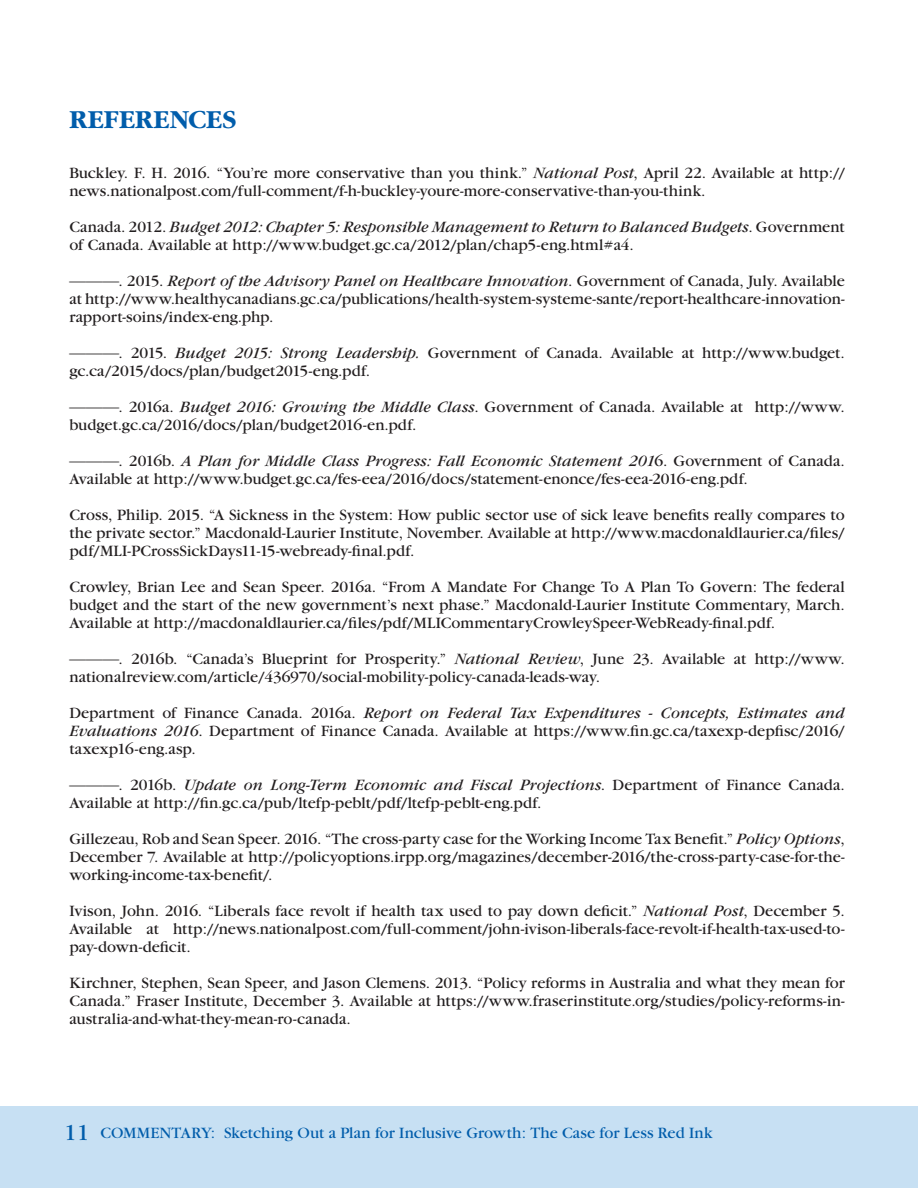
<style>
.page{position:relative;width:918px;height:1188px;background:#fff}
.page>*{position:absolute;margin:0;border:0;box-sizing:border-box;transform-origin:0 0}
.t1{font:700 27px "Garamond";letter-spacing:-.005em;color:#015dab}
.t2{font:16.5px/18px "Garamond";color:#231f20}
.t3{font:16.5px "Garamond";color:#015dab}
.s1{font-style:italic}
.s2{font-family:"Times New Roman"}
.s3{font-size:24px}
</style>
<div class="page">
<div style="left:0;top:1106px;width:918px;height:82px;background:#c7e0f3"></div>
<h1 class="t1" style="left:69px;top:105px;width:169px">REFERENCES</h1>
<p class="t2" style="left:69px;top:164px;width:777px">Buckley. F. H. 2016. “You’re more conservative than you think.” <span class="s1">National Post</span>, April 22. Available at http:// news.nationalpost.com/full-comment/f-h-buckley-youre-more-conservative-than-you-think.</p>
<p class="t2" style="left:69px;top:218px;width:777px">Canada. 2012. <span class="s1">Budget 2012: Chapter 5: Responsible Management to Return to Balanced Budgets</span>. Government of Canada. Available at http://www.budget.gc.ca/2012/plan/chap5-eng.html#a4.</p>
<p class="t2" style="left:69px;top:272px;width:777px;text-align:justify"><span class="s2">———</span>. 2015. <span class="s1">Report of the Advisory Panel on Healthcare Innovation</span>. Government of Canada, July. Available at http://www.healthycanadians.gc.ca/publications/health-system-systeme-sante/report-healthcare-innovation&shy;rapport-soins/index-eng.php.</p>
<p class="t2" style="left:69px;top:344px;width:777px"><span class="s2">———</span>. 2015. <span class="s1">Budget 2015: Strong Leadership.</span> Government of Canada. Available at http://www.budget. gc.ca/2015/docs/plan/budget2015-eng.pdf.</p>
<p class="t2" style="left:69px;top:398px;width:777px"><span class="s2">———</span>. 2016a. <span class="s1">Budget 2016: Growing the Middle Class</span>. Government of Canada. Available at http://www. budget.gc.ca/2016/docs/plan/budget2016-en.pdf.</p>
<p class="t2" style="left:69px;top:452px;width:777px"><span class="s2">———</span>. 2016b. <span class="s1">A Plan for Middle Class Progress: Fall Economic Statement 201</span>6. Government of Canada.<br>Available at http://www.budget.gc.ca/fes-eea/2016/docs/statement-enonce/fes-eea-2016-eng.pdf.</p>
<p class="t2" style="left:69px;top:506px;width:777px;text-align:justify">Cross, Philip. 2015. “A Sickness in the System: How public sector use of sick leave benefits really compares to the private sector.” Macdonald-Laurier Institute, November. Available at http://www.macdonaldlaurier.ca/files/ pdf/MLI-PCrossSickDays11-15-webready-final.pdf.</p>
<p class="t2" style="left:69px;top:578px;width:777px;text-align:justify">Crowley, Brian Lee and Sean Speer. 2016a. “From A Mandate For Change To A Plan To Govern: The federal budget and the start of the new government’s next phase.” Macdonald-Laurier Institute Commentary, March.<br>Available at http://macdonaldlaurier.ca/files/pdf/MLICommentaryCrowleySpeer-WebReady-final.pdf.</p>
<p class="t2" style="left:69px;top:650px;width:777px"><span class="s2">———</span>. 2016b. “Canada’s Blueprint for Prosperity.” <span class="s1">National Review</span>, June 23. Available at http://www. nationalreview.com/article/436970/social-mobility-policy-canada-leads-way.</p>
<p class="t2" style="left:69px;top:704px;width:777px;text-align:justify">Department of Finance Canada. 2016a. <span class="s1">Report on Federal Tax Expenditures - Concepts, Estimates and Evaluations 2016</span>. Department of Finance Canada. Available at https://www.fin.gc.ca/taxexp-depfisc/2016/ taxexp16-eng.asp.</p>
<p class="t2" style="left:69px;top:776px;width:777px"><span class="s2">———</span>. 2016b. <span class="s1">Update on Long-Term Economic and Fiscal Projections</span>. Department of Finance Canada.<br>Available at http://fin.gc.ca/pub/ltefp-peblt/pdf/ltefp-peblt-eng.pdf.</p>
<p class="t2" style="left:69px;top:830px;width:777px;text-align:justify">Gillezeau, Rob and Sean Speer. 2016. “The cross-party case for the Working Income Tax Benefit.” <span class="s1">Policy Options</span>, December 7. Available at http://policyoptions.irpp.org/magazines/december-2016/the-cross-party-case-for-the&shy;working-income-tax-benefit/.</p>
<p class="t2" style="left:69px;top:902px;width:777px;text-align:justify">Ivison, John. 2016. “Liberals face revolt if health tax used to pay down deficit.” <span class="s1">National Post</span>, December 5.<br>Available at http://news.nationalpost.com/full-comment/john-ivison-liberals-face-revolt-if-health-tax-used-to&shy;pay-down-deficit.</p>
<p class="t2" style="left:69px;top:974px;width:777px;text-align:justify">Kirchner, Stephen, Sean Speer, and Jason Clemens. 2013. “Policy reforms in Australia and what they mean for Canada.” Fraser Institute, December 3. Available at https://www.fraserinstitute.org/studies/policy-reforms-in&shy;australia-and-what-they-mean-ro-canada.</p>
<p class="t3" style="left:64px;top:1125px;width:650px"><span class="s3">11</span> Commentary: Sketching Out a Plan for Inclusive Growth: The Case for Less Red Ink</p>
</div>
